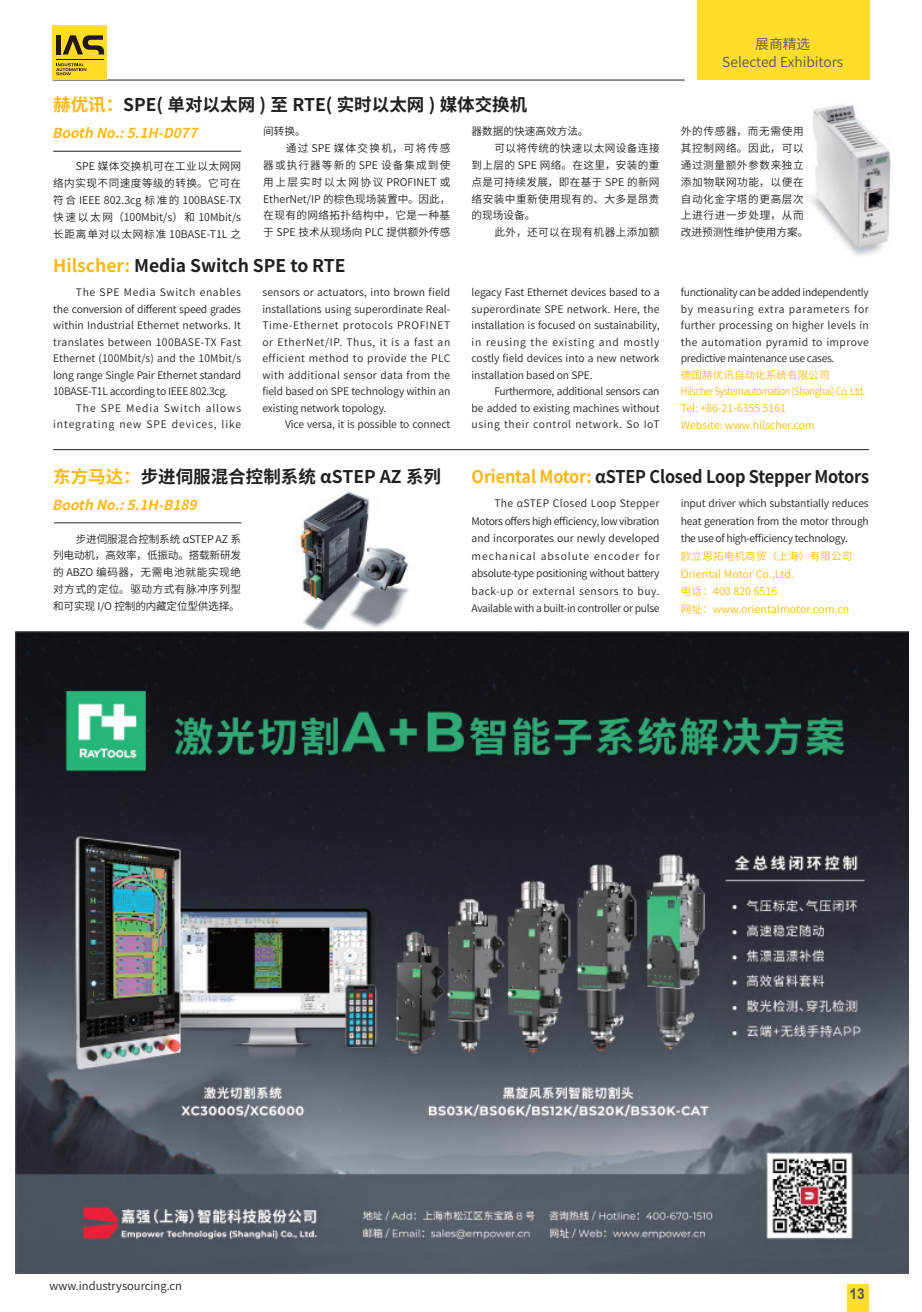
<style>
.page{position:relative;width:922px;height:1312px;background:#fff}
.page>*{position:absolute;margin:0;border:0;box-sizing:border-box;transform-origin:0 0}
.小标{font:700 17.5px "Source Han Sans SC";color:#231f20}
.小标-2{font:700 17.5px "Source Han Sans SC";color:#231f20;scale:.93 1}
.t1{font:700 15px "Arial";color:#57585a;scale:.92 1}
.正文{font:italic 700 13.75px "Source Han Sans SC";color:#fcb814}
.t2{font:13.75px "Source Han Sans SC";color:#57585a}
.t3{font:11.25px "Source Han Sans SC";color:#231f20}
.正文-2{font:10.62px/16.9px "Source Han Sans SC";letter-spacing:.04em;color:#231f20;text-align:justify}
.正文-3{font:10.62px "Source Han Sans SC";color:#fcb814}
.正文-4{font:10.62px/16.9px "Source Han Sans SC";letter-spacing:.06em;color:#231f20}
.正文-5{font:10.62px "Source Han Sans SC";letter-spacing:-.05em;color:#fcb814;scale:.89 1}
.正文-6{font:10.62px "Source Han Sans SC";color:#231f20}
.正文-7{font:10.38px/16.5px "Source Han Sans SC";letter-spacing:-.01em;color:#231f20;text-align:justify}
.正文-8{font:10.38px/16.5px "Source Han Sans SC";letter-spacing:.09em;color:#231f20;text-align:right}
.s1{color:#fcb814}
</style>
<div class="page">
<img style="left:15px;top:631px;width:893px;height:641px">
<div style="left:696px;top:0;width:173px;height:80px;background:#ffdd2b"></div>
<hr style="left:53px;top:80px;width:631px;height:1px;background:#231f20">
<div style="left:52px;top:25px;width:55px;height:55px;background:#ffdc28"></div>
<hr style="left:56px;top:59px;width:47px;height:1px;background:#211814">
<svg style="left:63px;top:35px;width:42px;height:20px"></svg>
<div style="left:56px;top:35px;width:5px;height:20px;background:#211814"></div>
<svg style="left:56px;top:63px;width:30px;height:12px"></svg>
<div style="left:846px;top:1283px;width:22px;height:28px;background:#ffdd2b"></div>
<hr style="left:53px;top:151px;width:188px;height:1px;background:#231f20">
<img style="left:810px;top:104px;width:81px;height:152px">
<hr style="left:54px;top:522px;width:187px;height:1px;background:#231f20">
<img style="left:300px;top:491px;width:109px;height:138px">
<hr style="left:53px;top:449px;width:815px;height:1px;background:#231f20">
<p class="小标" style="left:53px;top:95px;width:475px"><span class="s1">赫优讯：</span>SPE( 单对以太网 ) 至 RTE( 实时以太网 ) 媒体交换机</p>
<p class="正文" style="left:52px;top:125px;width:155px">BoothNo.:5.1H-D077</p>
<p class="正文-2" style="left:53px;top:158px;width:189px;text-indent:23px">SPE 媒体交换机可在工业以太网网络内实现不同速度等级的转换。它可在符合 IEEE 802.3cg 标准的 100BASE-TX快速以太网（100Mbit/s）和 10Mbit/s长距离单对以太网标准 10BASE-T1L 之</p>
<p class="正文-6" style="left:471px;top:125px;width:118px">器数据的快速高效方法。</p>
<p class="正文-2" style="left:471px;top:140px;width:189px;text-indent:23px">可以将传统的快速以太网设备连接到上层的 SPE 网络。在这里，安装的重点是可持续发展，即在基于 SPE 的新网络安装中重新使用现有的、大多是昂贵的现场设备。</p>
<p class="正文-2" style="left:494px;top:224px;width:167px">此外，还可以在现有机器上添加额</p>
<p class="正文-2" style="left:263px;top:123px;width:44px">间转换。</p>
<p class="正文-2" style="left:263px;top:140px;width:188px;text-indent:23px">通过 SPE 媒体交换机，可将传感器或执行器等新的 SPE 设备集成到使用上层实时以太网协议 PROFINET 或EtherNet/IP 的棕色现场装置中。因此，在现有的网络拓扑结构中，它是一种基于 SPE 技术从现场向 PLC 提供额外传感</p>
<p class="小标" style="left:53px;top:256px;width:294px"><span class="s1">Hilscher:</span> Media Switch SPE to RTE</p>
<p class="正文-7" style="left:53px;top:284px;width:189px;text-indent:23px">The SPE Media Switch enables the conversion of different speed grades within Industrial Ethernet networks. It translates between 100BASE-TX Fast Ethernet (100Mbit/s) and the 10Mbit/s long range Single Pair Ethernet standard 10BASE-T1L according to IEEE 802.3cg.</p>
<p class="正文-8" style="left:53px;top:400px;width:189px">The SPE Media Switch allows integrating new SPE devices, like</p>
<p class="正文-7" style="left:262px;top:284px;width:189px">sensors or actuators, into brown field installations using superordinate Real-Time-Ethernet protocols PROFINET or EtherNet/IP. Thus, it is a fast an efficient method to provide the PLC with additional sensor data from the field based on SPE technology within an existing network topology.</p>
<p class="正文-7" style="left:285px;top:416px;width:167px">Vice versa, it is possible to connect</p>
<p class="正文-7" style="left:471px;top:284px;width:189px">legacy Fast Ethernet devices based to a superordinate SPE network. Here, the installation is focused on sustainability, in reusing the existing and mostly costly field devices into a new network installation based on SPE.</p>
<p class="正文-7" style="left:471px;top:383px;width:189px;text-indent:23px">Furthermore, additional sensors can be added to existing machines without using their control network. So IoT</p>
<p class="t2" style="left:755px;top:36px;width:56px">展商精选</p>
<p class="t2" style="left:722px;top:54px;width:122px">Selected Exhibitors</p>
<p class="正文-4" style="left:680px;top:123px;width:129px">外的传感器，而无需使用其控制网络。因此，可以通过测量额外参数来独立添加物联网功能，以便在自动化金字塔的更高层次上进行进一步处理，从而改进预测性维护使用方案。</p>
<p class="正文-7" style="left:680px;top:284px;width:189px">functionality can be added independently by measuring extra parameters for further processing on higher levels in the automation pyramid to improve predictive maintenance use cases.</p>
<p class="正文-3" style="left:680px;top:369px;width:150px">德国赫优讯自动化系统有限公司</p>
<p class="正文-5" style="left:680px;top:385px;width:209px">Hilscher Systemautomation (Shanghai) Co. Ltd.</p>
<p class="正文-3" style="left:680px;top:402px;width:107px">Tel: +86-21-6355 5161</p>
<p class="正文-3" style="left:680px;top:418px;width:136px">Website: www.hilscher.com</p>
<p class="小标" style="left:53px;top:466px;width:389px"><span class="s1">东方马达：</span>步进伺服混合控制系统 αSTEP AZ 系列</p>
<p class="正文" style="left:52px;top:497px;width:154px">BoothNo.:5.1H-B189</p>
<p class="正文-2" style="left:53px;top:530px;width:189px;text-indent:23px">步进伺服混合控制系统 αSTEP AZ 系列电动机，高效率，低振动。搭载新研发的 ABZO 编码器，无需电池就能实现绝对方式的定位。驱动方式有脉冲序列型和可实现 I/O 控制的内藏定位型供选择。</p>
<p class="小标-2" style="left:471px;top:466px;width:429px"><span class="s1">Oriental Motor:</span> αSTEP Closed Loop Stepper Motors</p>
<p class="正文-7" style="left:680px;top:495px;width:189px;line-height:17.5px">input driver which substantially reduces heat generation from the motor through the use of high-efficiency technology.</p>
<p class="正文-3" style="left:680px;top:550px;width:173px">欧立恩拓电机商贸（上海）有限公司</p>
<p class="正文-3" style="left:680px;top:567px;width:114px">Oriental Motor Co.,Ltd.</p>
<p class="正文-3" style="left:680px;top:585px;width:98px">电话：400 820 6516</p>
<p class="正文-3" style="left:680px;top:602px;width:170px">网址：www.orientalmotor.com.cn</p>
<p class="正文-7" style="left:471px;top:495px;width:189px;line-height:17.5px;text-indent:23px">The αSTEP Closed Loop Stepper Motors offers high efficiency, low vibration and incorporates our newly developed mechanical absolute encoder for absolute-type positioning without battery back-up or external sensors to buy.<br>Available with a built-in controller or pulse</p>
<p class="t3" style="left:50px;top:1279px;width:134px">www.industrysourcing.cn</p>
<p class="t1" style="left:849px;top:1282px;width:18px">13</p>
</div>
